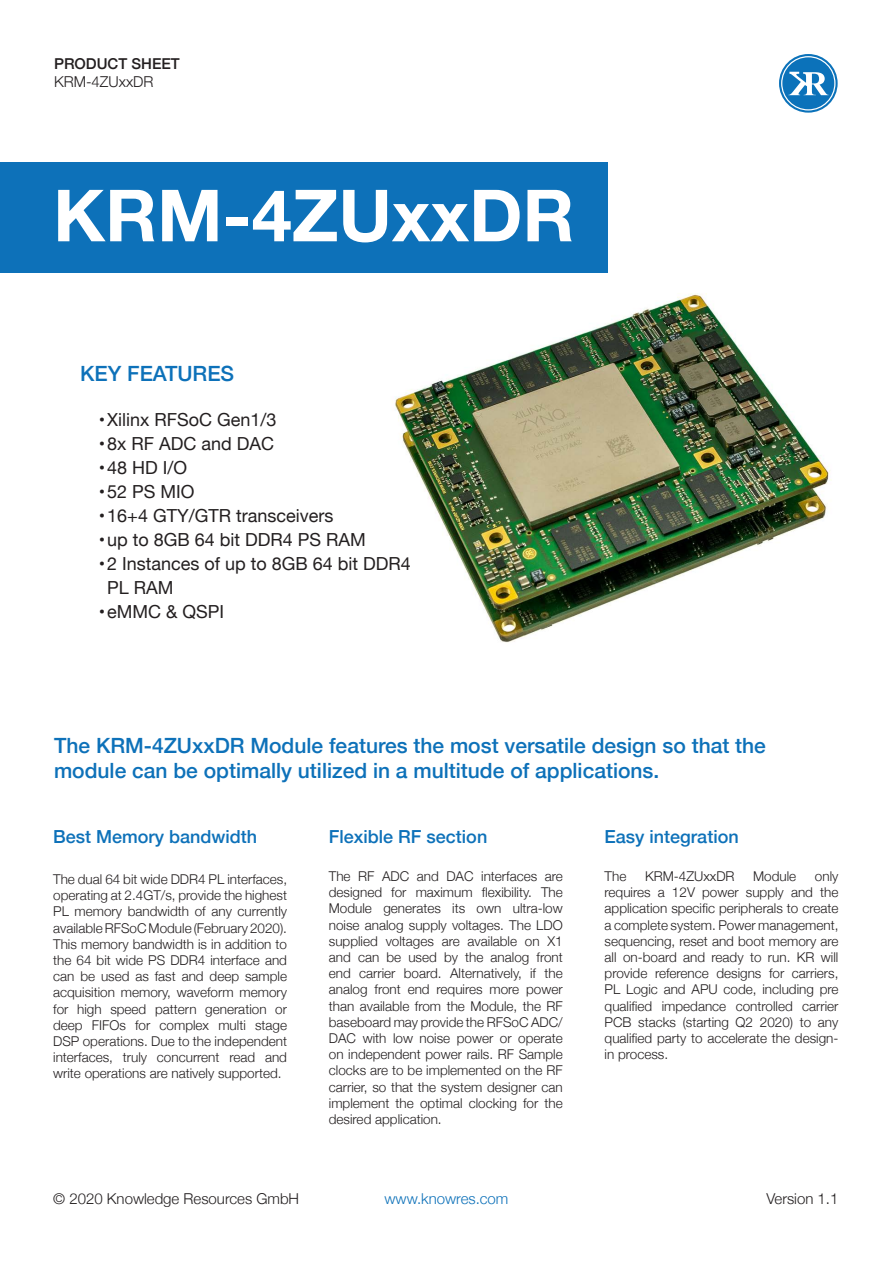
<style>
.page{position:relative;width:893px;height:1263px;background:#fff}
.page>*{position:absolute;margin:0;border:0;box-sizing:border-box;transform-origin:0 0}
.t1{font:700 72px "Helvetica Neue";color:#fff}
.t2{font:500 21px/25.2px "Helvetica Neue";color:#0d71b9}
.t3{font:18px/24px "Helvetica Neue";color:#231f20}
.t4{font:500 18px "Helvetica Neue";color:#0d71b9}
.t5{font:300 15px "Helvetica Neue";color:#231f20}
.t6{font:300 15px "Helvetica Neue";color:#0d71b9}
.t7{font:500 15px "Helvetica Neue";color:#231f20}
.t8{font:300 13.5px/16.2px "Helvetica Neue";color:#231f20;text-align:justify}
</style>
<div class="page">
<div style="left:0;top:162px;width:607px;height:111px;background:#0d71b9"></div>
<img style="left:395px;top:293px;width:437px;height:350px">
<svg style="left:779px;top:54px;width:59px;height:59px"></svg>
<p class="t7" style="left:54px;top:51px;width:127px">PRODUCT SHEET</p>
<p class="t5" style="left:54px;top:69px;width:101px">KRM-4ZUxxDR</p>
<p class="t1" style="left:53px;top:159px;width:523px">KRM-4ZUxxDR</p>
<p class="t2" style="left:80px;top:359px;width:156px">KEY FEATURES</p>
<p class="t3" style="left:99px;top:409px;width:179px">• Xilinx RFSoC Gen1/3</p>
<p class="t3" style="left:99px;top:433px;width:177px">• 8x RF ADC and DAC</p>
<p class="t3" style="left:99px;top:457px;width:90px">• 48 HD I/O</p>
<p class="t3" style="left:99px;top:481px;width:97px">• 52 PS MIO</p>
<p class="t3" style="left:99px;top:505px;width:236px">• 16+4 GTY/GTR transceivers</p>
<p class="t3" style="left:99px;top:529px;width:269px">• up to 8GB 64 bit DDR4 PS RAM</p>
<p class="t3" style="left:107px;top:553px;width:305px;text-indent:-9px">• 2 Instances of up to 8GB 64 bit DDR4<br>PL RAM</p>
<p class="t3" style="left:99px;top:601px;width:127px">• eMMC &amp; QSPI</p>
<p class="t2" style="left:54px;top:731px;width:713px">The KRM-4ZUxxDR Module features the most versatile design so that the module can be optimally utilized in a multitude of applications.</p>
<p class="t4" style="left:53px;top:822px;width:206px">Best Memory bandwidth</p>
<p class="t8" style="left:53px;top:870px;width:235px">The dual 64 bit wide DDR4 PL interfaces, operating at 2.4GT/s, provide the highest PL memory bandwidth of any currently available RFSoC Module (February 2020).<br>This memory bandwidth is in addition to the 64 bit wide PS DDR4 interface and can be used as fast and deep sample acquisition memory, waveform memory for high speed pattern generation or deep FIFOs for complex multi stage DSP operations. Due to the independent interfaces, truly concurrent read and write operations are natively supported.</p>
<p class="t4" style="left:329px;top:822px;width:160px">Flexible RF section</p>
<p class="t8" style="left:329px;top:867px;width:235px">The RF ADC and DAC interfaces are designed for maximum flexibility. The Module generates its own ultra-low noise analog supply voltages. The LDO supplied voltages are available on X1 and can be used by the analog front end carrier board. Alternatively, if the analog front end requires more power than available from the Module, the RF baseboard may provide the RFSoC ADC/ DAC with low noise power or operate on independent power rails. RF Sample clocks are to be implemented on the RF carrier, so that the system designer can implement the optimal clocking for the desired application.</p>
<p class="t4" style="left:605px;top:822px;width:136px">Easy integration</p>
<p class="t8" style="left:605px;top:867px;width:23px">The</p>
<p class="t8" style="left:645px;top:867px;width:91px">KRM-4ZUxxDR</p>
<p class="t8" style="left:753px;top:867px;width:45px">Module</p>
<p class="t8" style="left:605px;top:867px;width:235px;text-indent:210px">only requires a 12V power supply and the application specific peripherals to create a complete system. Power management, sequencing, reset and boot memory are all on-board and ready to run. KR will provide reference designs for carriers, PL Logic and APU code, including pre qualified impedance controlled carrier PCB stacks (starting Q2 2020) to any qualified party to accelerate the design&shy;in process.</p>
<p class="t5" style="left:53px;top:1187px;width:247px">© 2020 Knowledge Resources GmbH</p>
<p class="t6" style="left:384px;top:1187px;width:125px">www.knowres.com</p>
<p class="t5" style="left:766px;top:1187px;width:73px">Version 1.1</p>
</div>
